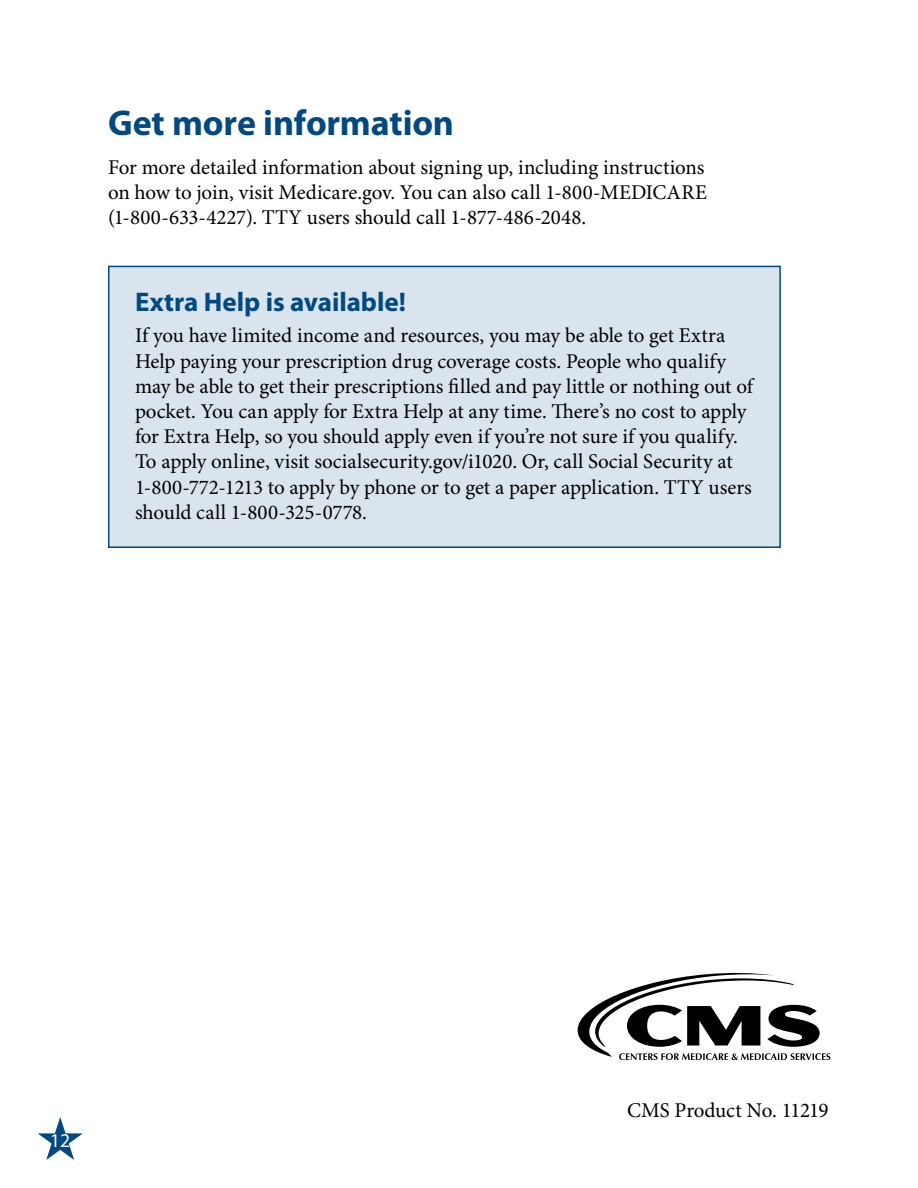
<style>
.page{position:relative;width:918px;height:1188px;background:#fff}
.page>*{position:absolute;margin:0;border:0;box-sizing:border-box;transform-origin:0 0}
.Heading_2{font:700 36px "Myriad Pro";letter-spacing:-.005em;color:#004983}
.subhead_3{font:700 27px "Myriad Pro";letter-spacing:-.005em;color:#004983}
.TEXT{font:21px/25.2px "Minion Pro";letter-spacing:-.005em;color:#000;text-align:justify}
.t1{font:19.5px "Myriad Pro";color:#fff}
</style>
<div class="page">
<svg style="left:38px;top:1117px;width:45px;height:43px"></svg>
<div style="left:108px;top:266px;width:673px;height:282px;background:#d9e4ec;border:2px solid #004983"></div>
<svg style="left:578px;top:973px;width:252px;height:87px"></svg>
<h2 class="Heading_2" style="left:108px;top:103px;width:348px">Get more information</h2>
<p class="TEXT" style="left:108px;top:155px;width:601px">For more detailed information about signing up, including instructions on how to join, visit Medicare.gov. You can also call 1-800-MEDICARE (1-800-633-4227). TTY users should call 1-877-486-2048.</p>
<h3 class="subhead_3" style="left:135px;top:286px;width:272px">Extra Help is available!</h3>
<p class="TEXT" style="left:135px;top:324px;width:619px;text-align:left">If you have limited income and resources, you may be able to get Extra Help paying your prescription drug coverage costs. People who qualify may be able to get their prescriptions filled and pay little or nothing out of pocket. You can apply for Extra Help at any time. There’s no cost to apply for Extra Help, so you should apply even if you’re not sure if you qualify.<br>To apply online, visit socialsecurity.gov/i1020. Or, call Social Security at 1‑800‑772‑1213 to apply by phone or to get a paper application. TTY users should call 1‑800‑325‑0778.</p>
<p class="t1" style="left:50px;top:1130px;width:22px">12</p>
<p class="TEXT" style="left:627px;top:1098px;width:203px">CMS Product No. 11219</p>
</div>
